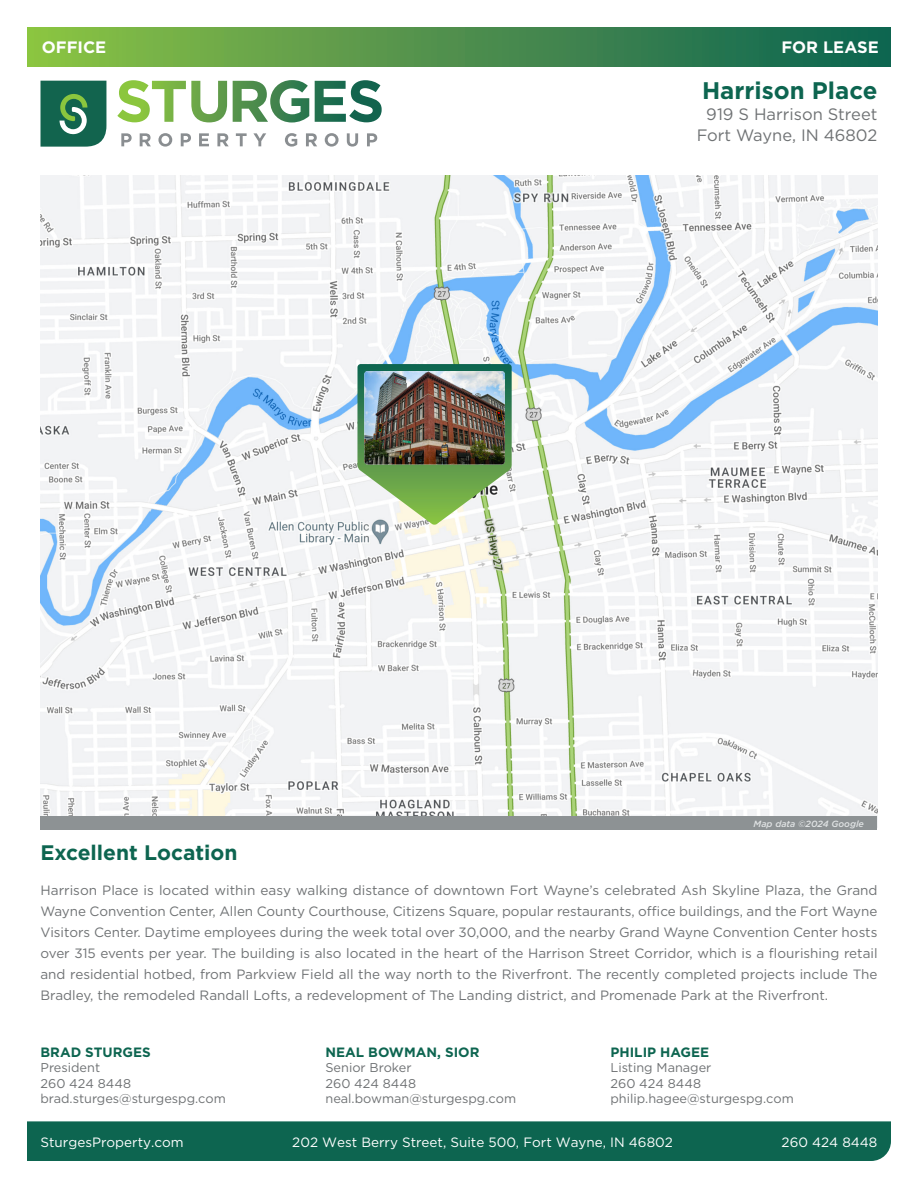
<style>
.page{position:relative;width:918px;height:1188px;background:#fff}
.page>*{position:absolute;margin:0;border:0;box-sizing:border-box;transform-origin:0 0}
.t1{font:700 24px "Gotham";color:#0d6550}
.Copy_-_Secondary_Paragraph{font:700 21px "Gotham";color:#0d6550}
.t2{font:16.5px/21px "Gotham";color:#6f7274;text-align:center}
.t3{font:700 16.5px "Gotham";color:#fff}
.Copy_-_Secondary_Paragraph-2{font:13.5px/21px "Gotham";color:#6f7274;text-align:justify}
.t4{font:13.5px "Gotham";color:#fff}
.t5{font:700 13.5px "Gotham";color:#0d6550}
.t6{font:12.75px/15.3px "Gotham";color:#6f7274}
.t7{font:italic 500 9px "Gotham";color:#e0e3e4}
</style>
<div class="page">
<div style="left:27px;top:1121px;width:864px;height:40px;background:#0d6550"></div>
<svg style="left:40px;top:81px;width:66px;height:66px;background:#2e775c"></svg>
<svg style="left:121px;top:133px;width:11px;height:13px"></svg>
<svg style="left:140px;top:133px;width:11px;height:13px"></svg>
<svg style="left:158px;top:133px;width:14px;height:14px"></svg>
<svg style="left:181px;top:133px;width:10px;height:13px"></svg>
<svg style="left:199px;top:133px;width:10px;height:13px"></svg>
<svg style="left:217px;top:133px;width:12px;height:13px"></svg>
<svg style="left:236px;top:133px;width:11px;height:13px"></svg>
<svg style="left:253px;top:133px;width:13px;height:13px"></svg>
<svg style="left:285px;top:133px;width:12px;height:14px"></svg>
<svg style="left:306px;top:133px;width:11px;height:13px"></svg>
<svg style="left:325px;top:133px;width:14px;height:14px"></svg>
<svg style="left:347px;top:133px;width:11px;height:14px"></svg>
<svg style="left:367px;top:133px;width:10px;height:13px"></svg>
<svg style="left:117px;top:80px;width:265px;height:43px"></svg>
<div style="left:27px;top:27px;width:864px;height:40px;background:linear-gradient(to right,#8dc145,#0d6153)"></div>
<img style="left:40px;top:176px;width:838px;height:640px">
<div style="left:40px;top:816px;width:838px;height:14px;background:#8d9294"></div>
<svg style="left:357px;top:364px;width:155px;height:161px"></svg>
<img style="left:364px;top:371px;width:141px;height:93px">
<p class="t3" style="left:42px;top:37px;width:66px">OFFICE</p>
<p class="t3" style="left:781px;top:37px;width:99px">FOR LEASE</p>
<h1 class="t1" style="left:702px;top:75px;width:177px">Harrison Place</h1>
<p class="t2" style="left:697px;top:104px;width:182px">919 S Harrison Street<br>Fort Wayne, IN 46802</p>
<p class="t7" style="left:754px;top:818px;width:112px">Map data ©2024 Google</p>
<p class="Copy_-_Secondary_Paragraph" style="left:40px;top:839px;width:198px">Excellent Location</p>
<p class="Copy_-_Secondary_Paragraph-2" style="left:40px;top:879px;width:839px">Harrison Place is located within easy walking distance of downtown Fort Wayne’s celebrated Ash Skyline Plaza, the Grand Wayne Convention Center, Allen County Courthouse, Citizens Square, popular restaurants, office buildings, and the Fort Wayne Visitors Center. Daytime employees during the week total over 30,000, and the nearby Grand Wayne Convention Center hosts over 315 events per year. The building is also located in the heart of the Harrison Street Corridor, which is a flourishing retail and residential hotbed, from Parkview Field all the way north to the Riverfront. The recently completed projects include The Bradley, the remodeled Randall Lofts, a redevelopment of The Landing district, and Promenade Park at the Riverfront.</p>
<p class="t5" style="left:40px;top:1043px;width:112px">BRAD STURGES</p>
<p class="t6" style="left:40px;top:1060px;width:187px">President<br>260 424 8448 brad.sturges@sturgespg.com</p>
<p class="t5" style="left:326px;top:1043px;width:155px">NEAL BOWMAN, SIOR</p>
<p class="t6" style="left:326px;top:1060px;width:192px">Senior Broker<br>260 424 8448 neal.bowman@sturgespg.com</p>
<p class="t5" style="left:610px;top:1043px;width:100px">PHILIP HAGEE</p>
<p class="t6" style="left:610px;top:1060px;width:185px">Listing Manager<br>260 424 8448 philip.hagee@sturgespg.com</p>
<p class="t4" style="left:40px;top:1133px;width:145px">SturgesProperty.com</p>
<p class="t4" style="left:292px;top:1133px;width:382px">202 West Berry Street, Suite 500, Fort Wayne, IN 46802</p>
<p class="t4" style="left:782px;top:1133px;width:97px">260 424 8448</p>
</div>
